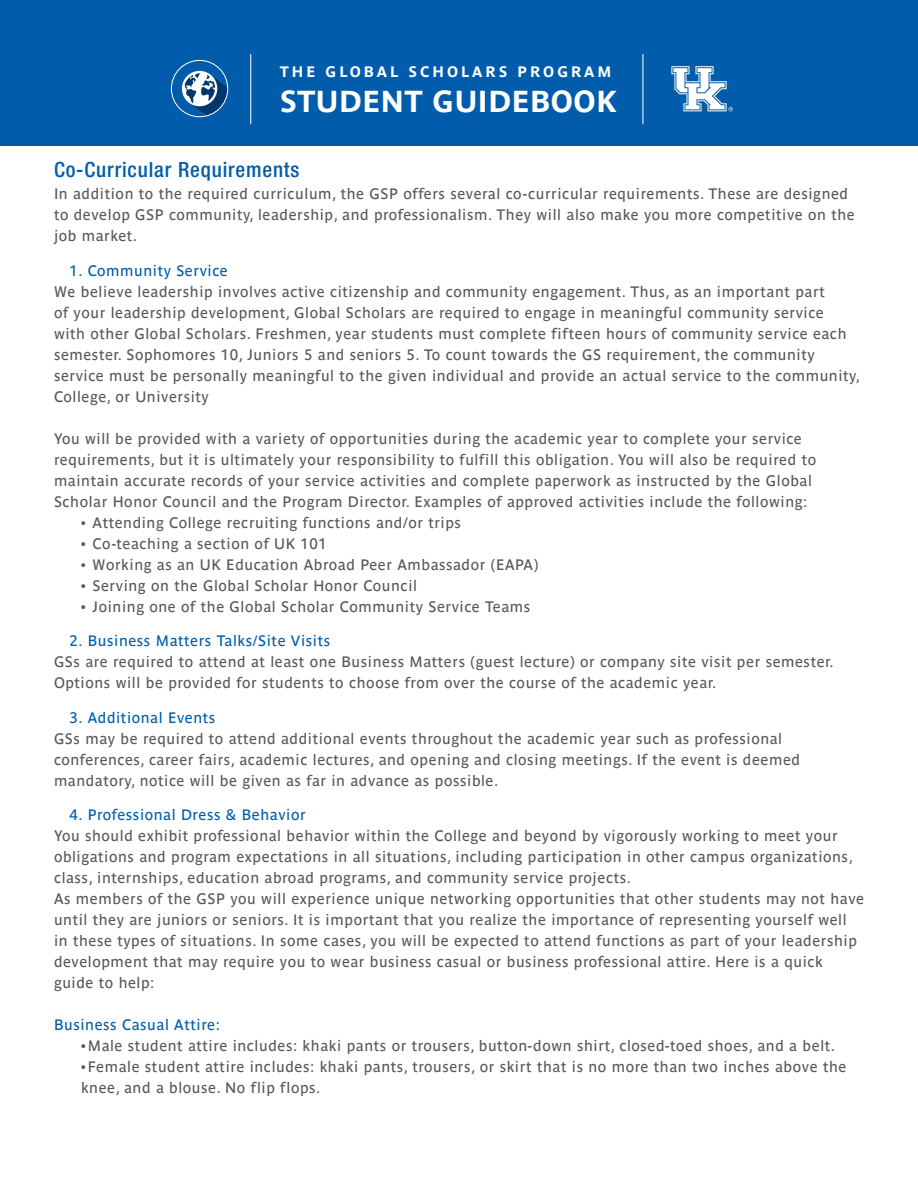
<style>
.page{position:relative;width:918px;height:1188px;background:#fff}
.page>*{position:absolute;margin:0;border:0;box-sizing:border-box;transform-origin:0 0}
.t1{font:700 30px "Parisine";letter-spacing:.02em;color:#fff}
.t2{font:500 condensed 21px "Helvetica Neue LT Std";letter-spacing:.04em;color:#015dab}
.t3{font:15px/21px "Parisine";letter-spacing:.04em;color:#57585a}
.t4{font:15px "Parisine";letter-spacing:.04em;color:#015dab}
.t5{font:700 15px "Parisine";letter-spacing:.2em;color:#fff}
</style>
<div class="page">
<div style="left:0;top:0;width:918px;height:146px;background:#015dab"></div>
<hr style="left:251px;top:54px;width:1px;height:70px;background:#fff">
<hr style="left:643px;top:54px;width:1px;height:70px;background:#fff">
<svg style="left:171px;top:60px;width:57px;height:57px"></svg>
<svg style="left:182px;top:59px;width:47px;height:59px"></svg>
<div style="left:171px;top:60px;width:57px;height:57px;border:1px solid #fff;border-radius:50%"></div>
<svg style="left:671px;top:66px;width:62px;height:45px"></svg>
<p class="t5" style="left:280px;top:63px;width:333px">THE GLOBAL SCHOLARS PROGRAM</p>
<h1 class="t1" style="left:280px;top:84px;width:339px">STUDENT GUIDEBOOK</h1>
<h2 class="t2" style="left:54px;top:157px;width:247px">Co-Curricular Requirements</h2>
<p class="t3" style="left:54px;top:184px;width:802px">In addition to the required curriculum, the GSP offers several co-curricular requirements. These are designed to develop GSP community, leadership, and professionalism. They will also make you more competitive on the job market.</p>
<p class="t4" style="left:70px;top:262px;width:159px">1. Community Service</p>
<p class="t3" style="left:54px;top:281px;width:808px">We believe leadership involves active citizenship and community engagement. Thus, as an important part<br>of your leadership development, Global Scholars are required to engage in meaningful community service<br>with other Global Scholars. Freshmen, year students must complete fifteen hours of community service each semester. Sophomores 10, Juniors 5 and seniors 5. To count towards the GS requirement, the community service must be personally meaningful to the given individual and provide an actual service to the community, College, or University</p>
<p class="t3" style="left:54px;top:428px;width:764px">You will be provided with a variety of opportunities during the academic year to complete your service requirements, but it is ultimately your responsibility to fulfill this obligation. You will also be required to maintain accurate records of your service activities and complete paperwork as instructed by the Global Scholar Honor Council and the Program Director. Examples of approved activities include the following:</p>
<p class="t3" style="left:81px;top:512px;width:381px">• Attending College recruiting functions and/or trips</p>
<p class="t3" style="left:81px;top:533px;width:248px">• Co-teaching a section of UK 101</p>
<p class="t3" style="left:81px;top:554px;width:459px">• Working as an UK Education Abroad Peer Ambassador (EAPA)</p>
<p class="t3" style="left:81px;top:575px;width:338px">• Serving on the Global Scholar Honor Council</p>
<p class="t3" style="left:81px;top:596px;width:451px">• Joining one of the Global Scholar Community Service Teams</p>
<p class="t4" style="left:70px;top:632px;width:262px">2. Business Matters Talks/Site Visits</p>
<p class="t3" style="left:54px;top:652px;width:781px">GSs are required to attend at least one Business Matters (guest lecture) or company site visit per semester.<br>Options will be provided for students to choose from over the course of the academic year.</p>
<p class="t4" style="left:70px;top:709px;width:147px">3. Additional Events</p>
<p class="t3" style="left:54px;top:728px;width:748px">GSs may be required to attend additional events throughout the academic year such as professional conferences, career fairs, academic lectures, and opening and closing meetings. If the event is deemed mandatory, notice will be given as far in advance as possible.</p>
<p class="t4" style="left:70px;top:806px;width:237px">4. Professional Dress &amp; Behavior</p>
<p class="t3" style="left:54px;top:826px;width:812px">You should exhibit professional behavior within the College and beyond by vigorously working to meet your obligations and program expectations in all situations, including participation in other campus organizations, class, internships, education abroad programs, and community service projects.<br>As members of the GSP you will experience unique networking opportunities that other students may not have until they are juniors or seniors. It is important that you realize the importance of representing yourself well in these types of situations. In some cases, you will be expected to attend functions as part of your leadership development that may require you to wear business casual or business professional attire. Here is a quick guide to help:</p>
<p class="t4" style="left:54px;top:1016px;width:167px">Business Casual Attire:</p>
<p class="t3" style="left:81px;top:1036px;width:756px">• Male student attire includes: khaki pants or trousers, button-down shirt, closed-toed shoes, and a belt.</p>
<p class="t3" style="left:81px;top:1057px;width:767px">• Female student attire includes: khaki pants, trousers, or skirt that is no more than two inches above the knee, and a blouse. No flip flops.</p>
</div>
